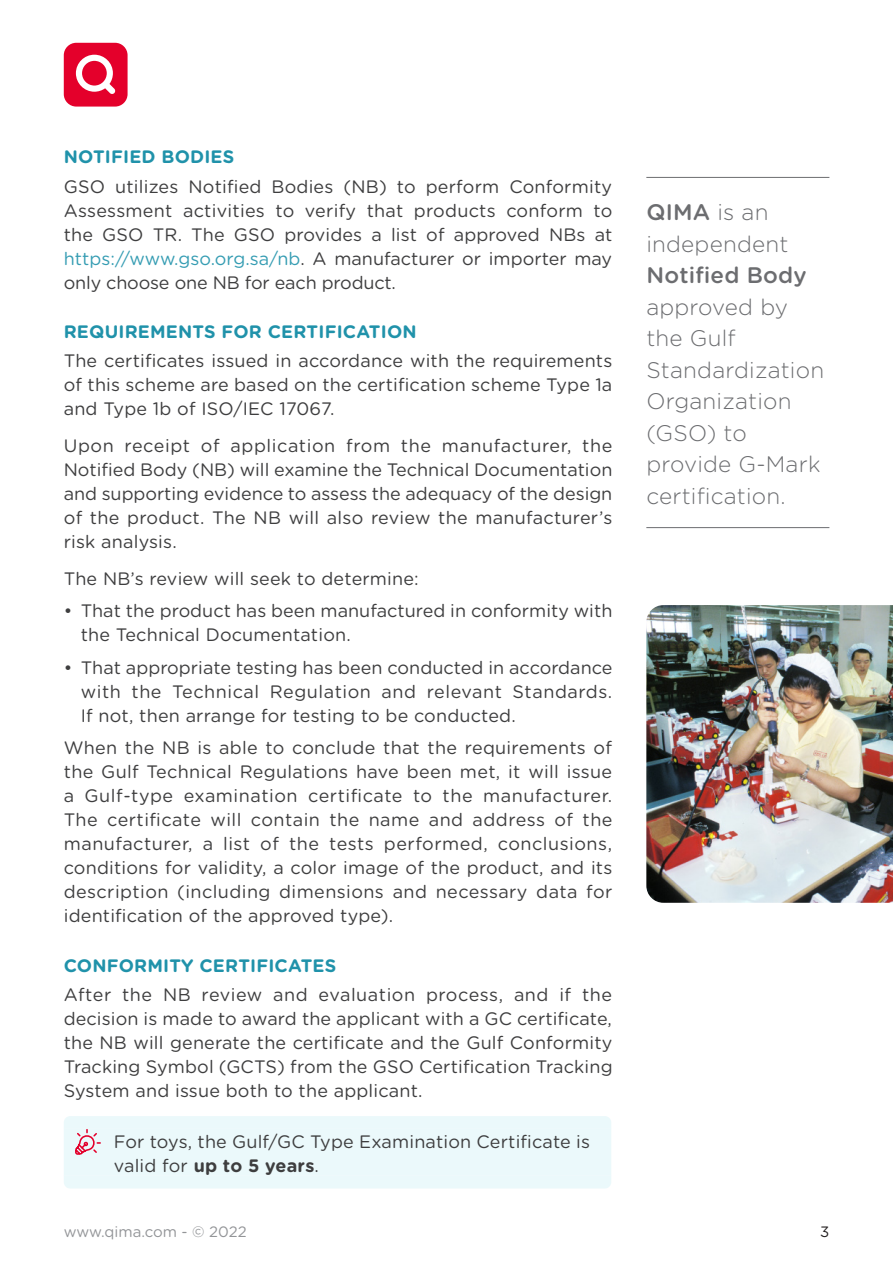
<style>
.page{position:relative;width:893px;height:1263px;background:#fff}
.page>*{position:absolute;margin:0;border:0;box-sizing:border-box;transform-origin:0 0}
.t1{font:300 22.5px/31.5px "Gotham Rounded";letter-spacing:.01em;color:#6c6d70}
.t2{font:500 22.5px "Gotham Rounded";letter-spacing:.01em;color:#6c6d70}
.t3{font:18px/24px "Gotham Rounded";letter-spacing:.01em;color:#3e3e3f;text-align:justify}
.t4{font:700 18px "Gotham Rounded";letter-spacing:.01em;color:#2092aa}
.t5{font:15px "Gotham Rounded";color:#939598}
.t6{font:15px "Gotham Rounded";color:#231f20}
.s1{color:#369db3}
.s2{font-weight:700}
.s3{font-weight:500}
</style>
<div class="page">
<div style="left:64px;top:43px;width:64px;height:64px;background:#e4002b;border-radius:12px"></div>
<svg style="left:76px;top:55px;width:39px;height:39px"></svg>
<div style="left:64px;top:1116px;width:547px;height:72px;background:#ebf9fb"></div>
<hr style="left:646px;top:177px;width:183px;height:1px;background:#6c6d70">
<hr style="left:646px;top:527px;width:183px;height:1px;background:#6c6d70">
<img style="left:646px;top:605px;width:247px;height:298px">
<p class="t4" style="left:64px;top:144px;width:172px">NOTIFIED BODIES</p>
<p class="t3" style="left:64px;top:173px;width:550px">GSO utilizes Notified Bodies (NB) to perform Conformity Assessment activities to verify that products conform to the GSO TR. The GSO provides a list of approved NBs at <span class="s1">https://www.gso.org.sa/nb</span>. A manufacturer or importer may only choose one NB for each product.</p>
<p class="t4" style="left:64px;top:318px;width:354px">REQUIREMENTS FOR CERTIFICATION</p>
<p class="t3" style="left:64px;top:348px;width:550px">The certificates issued in accordance with the requirements of this scheme are based on the certification scheme Type 1a and Type 1b of ISO/IEC 17067.</p>
<p class="t3" style="left:64px;top:433px;width:550px">Upon receipt of application from the manufacturer, the Notified Body (NB) will examine the Technical Documentation and supporting evidence to assess the adequacy of the design of the product. The NB will also review the manufacturer’s risk analysis.</p>
<p class="t3" style="left:64px;top:566px;width:357px">The NB’s review will seek to determine:</p>
<p class="t3" style="left:81px;top:598px;width:533px;text-indent:-17px">• That the product has been manufactured in conformity with the Technical Documentation.</p>
<p class="t3" style="left:81px;top:655px;width:533px;text-indent:-17px">• That appropriate testing has been conducted in accordance with the Technical Regulation and relevant Standards.<br>If not, then arrange for testing to be conducted.</p>
<p class="t3" style="left:64px;top:735px;width:550px">When the NB is able to conclude that the requirements of the Gulf Technical Regulations have been met, it will issue a Gulf-type examination certificate to the manufacturer.<br>The certificate will contain the name and address of the manufacturer, a list of the tests performed, conclusions, conditions for validity, a color image of the product, and its description (including dimensions and necessary data for identification of the approved type).</p>
<p class="t4" style="left:64px;top:952px;width:274px">CONFORMITY CERTIFICATES</p>
<p class="t3" style="left:64px;top:982px;width:550px">After the NB review and evaluation process, and if the decision is made to award the applicant with a GC certificate, the NB will generate the certificate and the Gulf Conformity Tracking Symbol (GCTS) from the GSO Certification Tracking System and issue both to the applicant.</p>
<p class="t3" style="left:114px;top:1128px;width:478px">For toys, the Gulf/GC Type Examination Certificate is valid for <span class="s2">up to 5 years</span>.</p>
<p class="t1" style="left:646px;top:196px;width:144px"><span class="s3">QIMA</span> is an independent</p>
<p class="t2" style="left:646px;top:259px;width:162px">Notified Body</p>
<p class="t1" style="left:646px;top:290px;width:179px">approved by the Gulf<br>Standardization<br>Organization (GSO) to provide G-Mark certification.</p>
<p class="t5" style="left:64px;top:1221px;width:184px">www.qima.com - © 2022</p>
<p class="t6" style="left:820px;top:1221px;width:11px">3</p>
</div>
